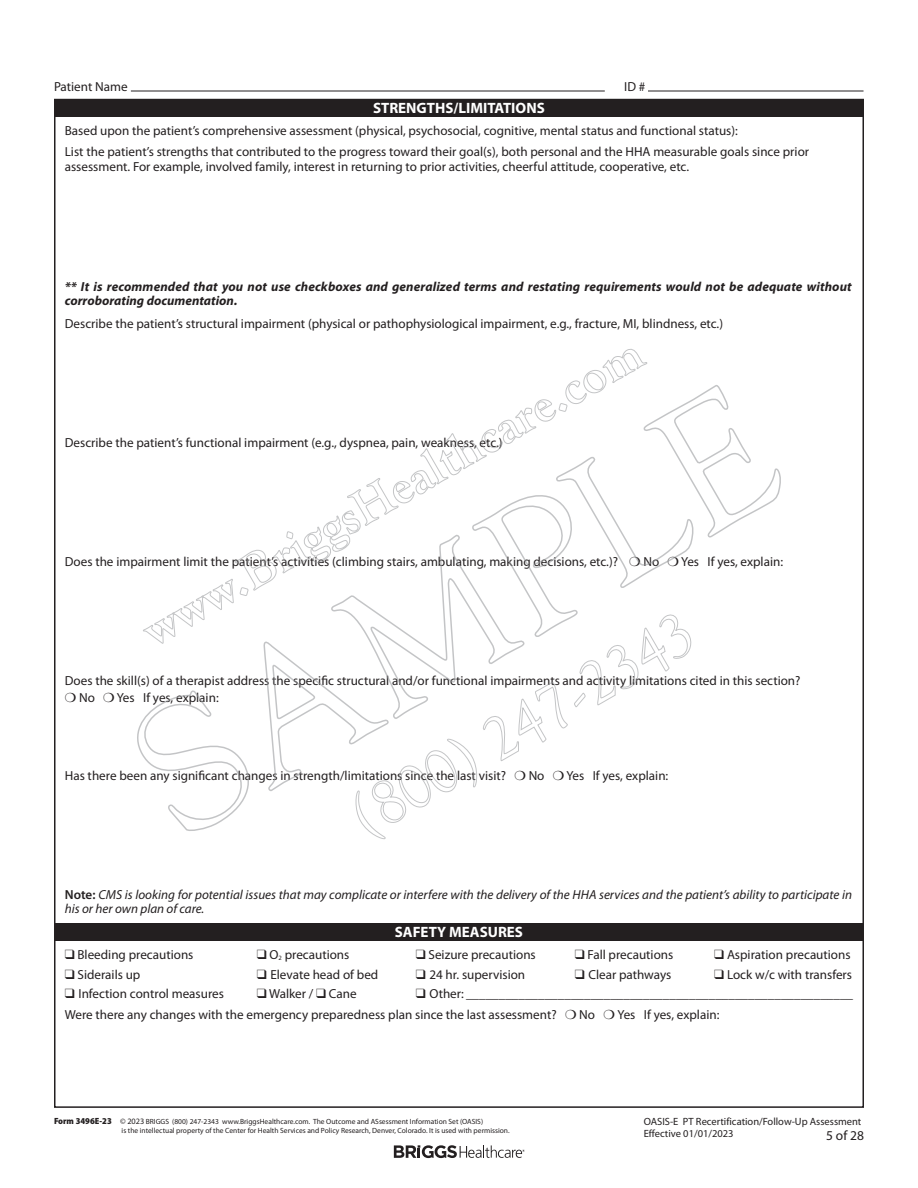
<style>
.page{position:relative;width:918px;height:1188px;background:#fff}
.page>*{position:absolute;margin:0;border:0;box-sizing:border-box;transform-origin:0 0}
.t1{font:700 15px "Myriad Pro";color:#fff}
.t2{font:13.5px "Myriad Pro";color:#231f20}
.t3{font:13.2px/21px "Myriad Pro";color:#231f20}
.t4{font:italic 13.2px/14.2px "Myriad Pro";color:#231f20}
.t5{font:italic 700 13.2px/14.2px "Myriad Pro";letter-spacing:.01em;color:#231f20}
.t6{font:10.5px/12.8px "Myriad Pro";color:#231f20}
.t7{font:7.5px/9px "Myriad Pro";color:#231f20}
.s1{font-weight:600;font-style:normal}
.s2{font-weight:900;font-stretch:semi-condensed;font-size:9px}
.s3{font-size:8.25px}
</style>
<div class="page">
<svg style="left:394px;top:1145px;width:131px;height:13px"></svg>
<hr style="left:648px;top:91px;width:216px;height:1px;background:#231f20">
<hr style="left:131px;top:91px;width:474px;height:1px;background:#231f20">
<div style="left:55px;top:99px;width:808px;height:18px;background:#231f20"></div>
<div style="left:55px;top:923px;width:808px;height:18px;background:#231f20"></div>
<svg style="left:137px;top:349px;width:644px;height:490px"></svg>
<p class="t3" style="left:54px;top:76px;width:75px">Patient Name</p>
<p class="t3" style="left:624px;top:76px;width:23px">ID #</p>
<p class="t1" style="left:373px;top:98px;width:173px">STRENGTHS/LIMITATIONS</p>
<p class="t3" style="left:65px;top:120px;width:746px">Based upon the patient’s comprehensive assessment (physical, psychosocial, cognitive, mental status and functional status):<br>List the patient’s strengths that contributed to the progress toward their goal(s), both personal and the HHA measurable goals since prior</p>
<p class="t3" style="left:65px;top:156px;width:626px">assessment. For example, involved family, interest in returning to prior activities, cheerful attitude, cooperative, etc.</p>
<p class="t5" style="left:65px;top:279px;width:788px">** It is recommended that you not use checkboxes and generalized terms and restating requirements would not be adequate without corroborating documentation.</p>
<p class="t3" style="left:65px;top:313px;width:660px">Describe the patient’s structural impairment (physical or pathophysiological impairment, e.g., fracture, MI, blindness, etc.)</p>
<p class="t3" style="left:65px;top:432px;width:439px">Describe the patient’s functional impairment (e.g., dyspnea, pain, weakness, etc.)</p>
<p class="t3" style="left:65px;top:551px;width:555px">Does the impairment limit the patient’s activities (climbing stairs, ambulating, making decisions, etc.)?</p>
<p class="t3" style="left:643px;top:551px;width:17px">No</p>
<p class="t3" style="left:681px;top:551px;width:103px">Yes If yes, explain:</p>
<p class="t3" style="left:79px;top:672px;width:723px;line-height:16.4px;text-indent:-14px">Does the skill(s) of a therapist address the specific structural and/or functional impairments and activity limitations cited in this section?<br>No</p>
<p class="t3" style="left:117px;top:687px;width:103px">Yes If yes, explain:</p>
<p class="t3" style="left:65px;top:765px;width:443px">Has there been any significant changes in strength/limitations since the last visit?</p>
<p class="t3" style="left:529px;top:765px;width:17px">No</p>
<p class="t3" style="left:566px;top:765px;width:103px">Yes If yes, explain:</p>
<p class="t4" style="left:65px;top:887px;width:789px"><span class="s1">Note:</span> CMS is looking for potential issues that may complicate or interfere with the delivery of the HHA services and the patient’s ability to participate in his or her own plan of care.</p>
<p class="t3" style="left:65px;top:944px;width:130px">❑ Bleeding precautions</p>
<p class="t3" style="left:257px;top:944px;width:94px">❑ O<sub>2</sub> precautions</p>
<p class="t3" style="left:416px;top:944px;width:122px">❑ Seizure precautions</p>
<p class="t3" style="left:575px;top:944px;width:100px">❑ Fall precautions</p>
<p class="t3" style="left:714px;top:944px;width:138px">❑ Aspiration precautions</p>
<p class="t3" style="left:65px;top:963px;width:77px">❑ Siderails up</p>
<p class="t3" style="left:257px;top:963px;width:123px">❑ Elevate head of bed</p>
<p class="t3" style="left:416px;top:963px;width:111px">❑ 24 hr. supervision</p>
<p class="t3" style="left:575px;top:963px;width:98px">❑ Clear pathways</p>
<p class="t3" style="left:714px;top:963px;width:139px">❑ Lock w/c with transfers</p>
<p class="t3" style="left:65px;top:983px;width:161px">❑ Infection control measures</p>
<p class="t3" style="left:257px;top:983px;width:101px">❑ Walker / ❑ Cane</p>
<p class="t1" style="left:395px;top:922px;width:130px">SAFETY MEASURES</p>
<p class="t3" style="left:65px;top:983px;width:790px;text-indent:351px">❑ Other: ___________________________________________________________<br>Were there any changes with the emergency preparedness plan since the last assessment?</p>
<p class="t3" style="left:579px;top:1004px;width:17px">No</p>
<p class="t3" style="left:618px;top:1004px;width:103px">Yes If yes, explain:</p>
<p class="t7" style="left:122px;top:1117px;width:390px;text-indent:-68px"><span class="s2">Form 3496E-23</span> <span class="s3">© 2023</span> BRIGGS (800) 247-2343 www.BriggsHealthcare.com. The Outcome and ASsessment Information Set (OASIS)<br>is the intellectual property of the Center for Health Services and Policy Research, Denver, Colorado. It is used with permission.</p>
<p class="t6" style="left:644px;top:1115px;width:219px">OASIS-E PT Recertification/Follow-Up Assessment<br>Effective 01/01/2023</p>
<p class="t2" style="left:826px;top:1127px;width:39px">5 of 28</p>
</div>
